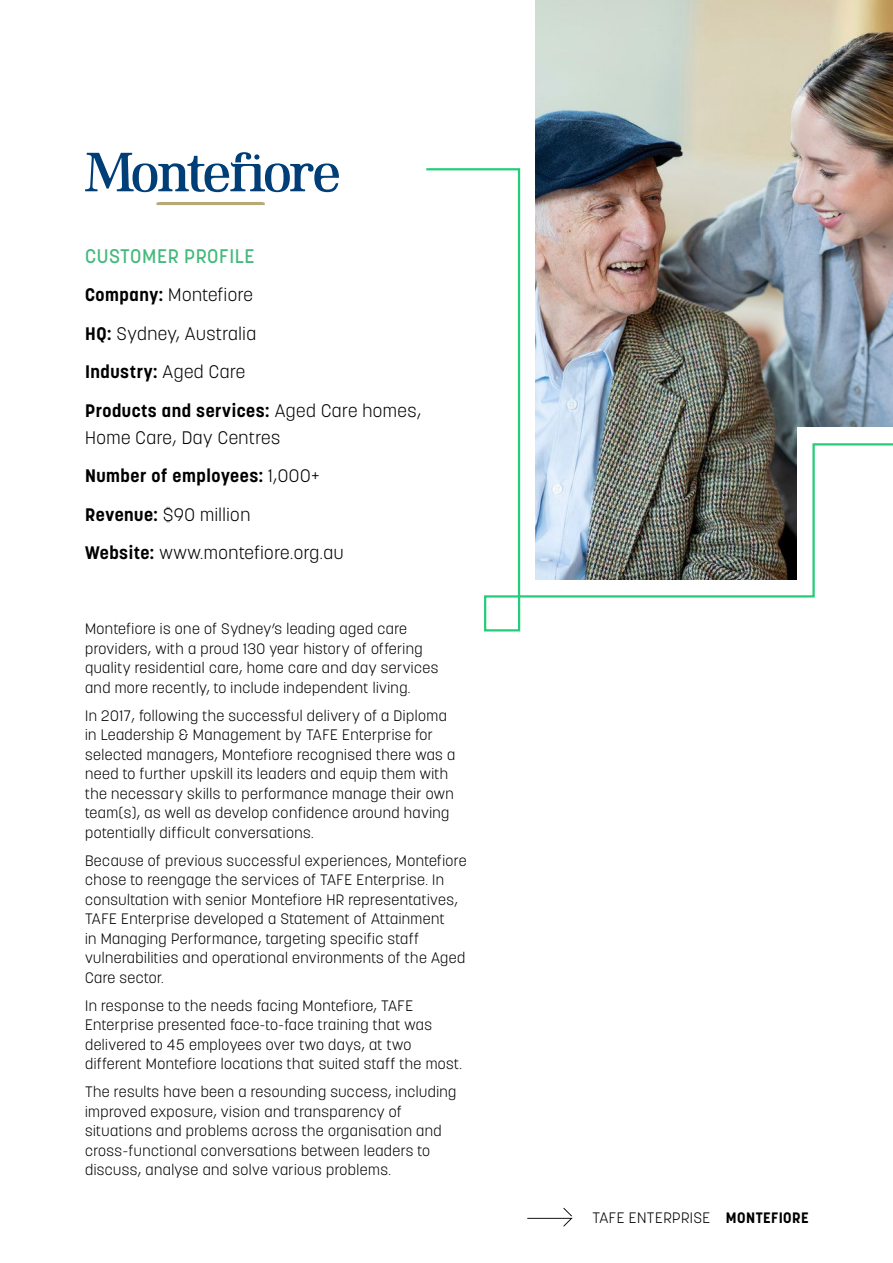
<style>
.page{position:relative;width:893px;height:1263px;background:#fff}
.page>*{position:absolute;margin:0;border:0;box-sizing:border-box;transform-origin:0 0}
.Sub-head{font:500 19.5px "Korolev";letter-spacing:.03em;color:#45b97c}
.Body_Copy{font:300 18px/26.8px "Korolev";letter-spacing:.03em;color:#000}
.Body_Copy-2{font:700 18px "Korolev";letter-spacing:.03em;color:#000}
.Body_Copy-3{font:300 15px/19.5px "Korolev";letter-spacing:.03em;color:#000}
.s1{font-weight:700}
.s2{font-weight:300}
</style>
<div class="page">
<img style="left:536px;top:0;width:357px;height:167px">
<img style="left:426px;top:167px;width:467px;height:432px">
<div style="left:484px;top:595px;width:36px;height:36px;border:2px solid #24cd79"></div>
<svg style="left:527px;top:1208px;width:46px;height:18px"></svg>
<svg style="left:156px;top:202px;width:109px;height:3px"></svg>
<svg style="left:85px;top:152px;width:254px;height:40px"></svg>
<p class="Sub-head" style="left:85px;top:243px;width:171px">CUSTOMER PROFILE</p>
<p class="Body_Copy" style="left:85px;top:281px;width:169px"><span class="s1">Company:</span> Montefiore</p>
<p class="Body_Copy" style="left:85px;top:320px;width:173px"><span class="s1">HQ:</span> Sydney, Australia</p>
<p class="Body_Copy-2" style="left:85px;top:361px;width:162px">Industry: <span class="s2">Aged Care</span></p>
<p class="Body_Copy" style="left:85px;top:397px;width:338px"><span class="s1">Products and services:</span> Aged Care homes,<br>Home Care, Day Centres</p>
<p class="Body_Copy-2" style="left:85px;top:464px;width:236px">Number of employees: <span class="s2">1,000+</span></p>
<p class="Body_Copy" style="left:85px;top:501px;width:167px"><span class="s1">Revenue:</span> $90 million</p>
<p class="Body_Copy" style="left:85px;top:539px;width:260px"><span class="s1">Website:</span> www.montefiore.org.au</p>
<p class="Body_Copy-3" style="left:85px;top:619px;width:355px">Montefiore is one of Sydney’s leading aged care providers, with a proud 130 year history of offering quality residential care, home care and day services and more recently, to include independent living.</p>
<p class="Body_Copy-3" style="left:85px;top:705px;width:372px">In 2017, following the successful delivery of a Diploma in Leadership &amp; Management by TAFE Enterprise for selected managers, Montefiore recognised there was a need to further upskill its leaders and equip them with the necessary skills to performance manage their own team(s), as well as develop confidence around having potentially difficult conversations.</p>
<p class="Body_Copy-3" style="left:85px;top:850px;width:383px">Because of previous successful experiences, Montefiore chose to reengage the services of TAFE Enterprise. In consultation with senior Montefiore HR representatives, TAFE Enterprise developed a Statement of Attainment<br>in Managing Performance, targeting specific staff vulnerabilities and operational environments of the Aged Care sector.</p>
<p class="Body_Copy-3" style="left:85px;top:995px;width:379px">In response to the needs facing Montefiore, TAFE Enterprise presented face-to-face training that was delivered to 45 employees over two days, at two different Montefiore locations that suited staff the most.</p>
<p class="Body_Copy-3" style="left:85px;top:1082px;width:373px">The results have been a resounding success, including improved exposure, vision and transparency of situations and problems across the organisation and cross-functional conversations between leaders to discuss, analyse and solve various problems.</p>
<p class="Body_Copy-3" style="left:593px;top:1208px;width:218px">TAFE ENTERPRISE <span class="s1">MONTEFIORE</span></p>
</div>
